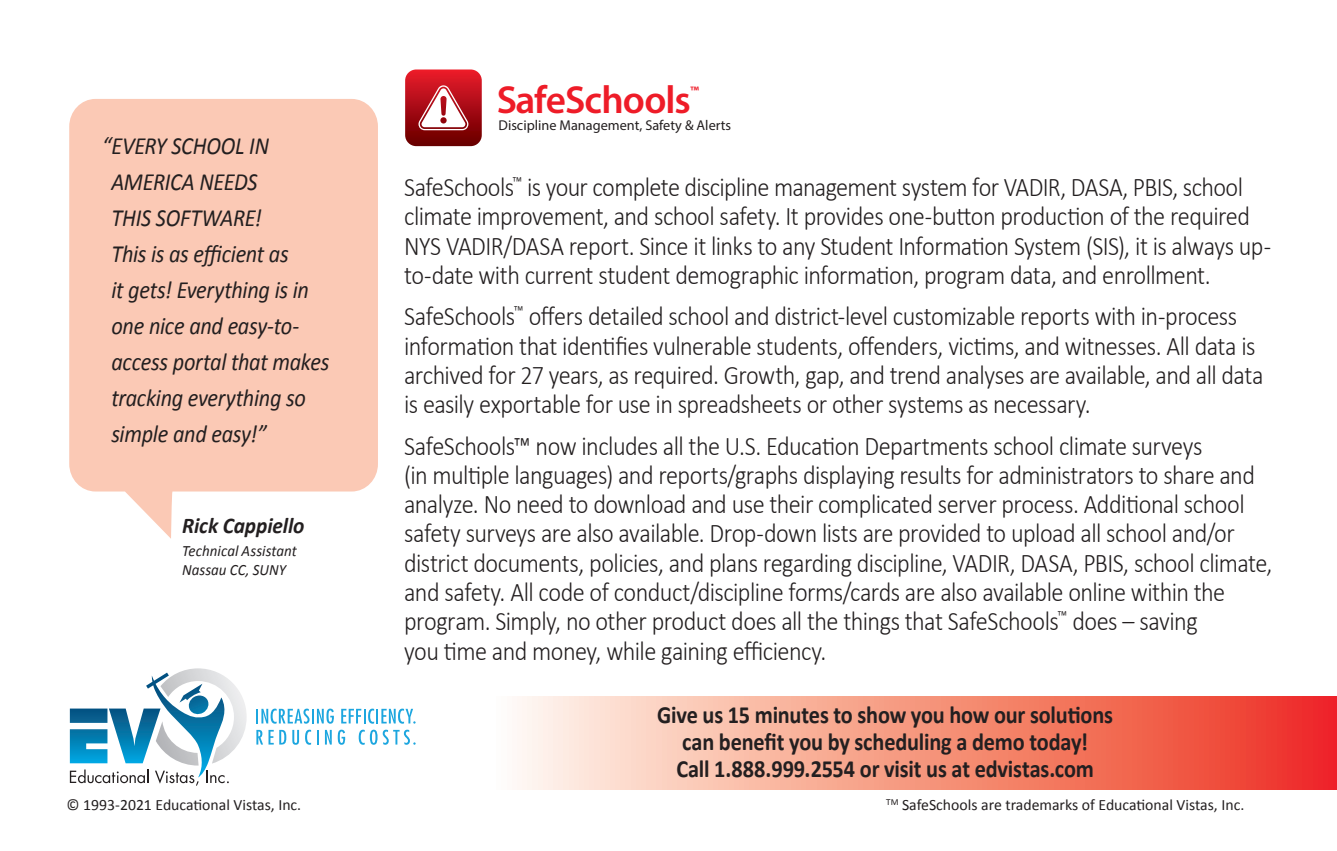
<style>
.page{position:relative;width:1337px;height:851px;background:#fff}
.page>*{position:absolute;margin:0;border:0;box-sizing:border-box;transform-origin:0 0}
.t1{font:600 39.15px "Myriad Pro";letter-spacing:-.03em;color:#ee1c28}
.t2{font:300 27px/29.2px "Calibri";letter-spacing:-.025em;color:#231f20;scale:.9 1}
.t3{font:italic 24.75px/36px "Calibri";letter-spacing:-.015em;color:#231f20;scale:.9 1}
.t4{font:700 24.75px/27px "Calibri";letter-spacing:-.01em;color:#231f20;text-align:center;scale:.9 1}
.t5{font:italic 700 22.5px "Calibri";letter-spacing:-.005em;color:#231f20;scale:.95 1}
.t6{font:15.75px "Calibri";color:#231f20}
.t7{font:italic 15.75px "Calibri";color:#231f20;scale:.95 1}
.t8{font:14.17px "Myriad Pro";color:#231f20}
.t9{font:600 13.95px "Myriad Pro";color:#ee1c28}
</style>
<div class="page">
<svg style="left:405px;top:69px;width:77px;height:77px"></svg>
<svg style="left:69px;top:696px;width:1267px;height:93px"></svg>
<svg style="left:70px;top:668px;width:177px;height:117px"></svg>
<svg style="left:256px;top:708px;width:78px;height:15px"></svg>
<svg style="left:341px;top:708px;width:74px;height:15px"></svg>
<svg style="left:256px;top:729px;width:30px;height:15px"></svg>
<svg style="left:292px;top:729px;width:7px;height:15px"></svg>
<svg style="left:305px;top:729px;width:6px;height:15px"></svg>
<svg style="left:317px;top:729px;width:1px;height:15px"></svg>
<svg style="left:325px;top:729px;width:7px;height:15px"></svg>
<svg style="left:338px;top:729px;width:7px;height:15px"></svg>
<svg style="left:359px;top:729px;width:18px;height:15px"></svg>
<svg style="left:383px;top:729px;width:32px;height:15px"></svg>
<svg style="left:69px;top:99px;width:309px;height:439px;background:#fbcebc"></svg>
<p class="t3" style="left:111px;top:127px;width:244px;text-indent:-9px">“EVERY SCHOOL IN<br>AMERICA NEEDS<br>THIS SOFTWARE!<br>This is as efficient as<br>it gets! Everything is in one nice and easy-to&shy;access portal that makes tracking everything so simple and easy!”</p>
<p class="t5" style="left:182px;top:511px;width:130px">Rick Cappiello</p>
<p class="t7" style="left:182px;top:540px;width:122px">Technical Assistant</p>
<p class="t7" style="left:182px;top:559px;width:111px">Nassau CC, SUNY</p>
<p class="t1" style="left:497px;top:74px;width:195px">SafeSchools</p>
<p class="t9" style="left:690px;top:82px;width:10px">™</p>
<p class="t8" style="left:498px;top:117px;width:234px">Discipline Management, Safety &amp; Alerts</p>
<p class="t2" style="left:404px;top:171px;width:964px">SafeSchools<sup>™</sup> is your complete discipline management system for VADIR, DASA, PBIS, school climate improvement, and school safety. It provides one-button production of the required NYS VADIR/DASA report. Since it links to any Student Information System (SIS), it is always up&shy;to-date with current student demographic information, program data, and enrollment.</p>
<p class="t2" style="left:404px;top:300px;width:956px">SafeSchools<sup>™</sup> offers detailed school and district-level customizable reports with in-process information that identifies vulnerable students, offenders, victims, and witnesses. All data is archived for 27 years, as required. Growth, gap, and trend analyses are available, and all data is easily exportable for use in spreadsheets or other systems as necessary.</p>
<p class="t2" style="left:404px;top:430px;width:966px">SafeSchools™ now includes all the U.S. Education Departments school climate surveys<br>(in multiple languages) and reports/graphs displaying results for administrators to share and analyze. No need to download and use their complicated server process. Additional school safety surveys are also available. Drop-down lists are provided to upload all school and/or district documents, policies, and plans regarding discipline, VADIR, DASA, PBIS, school climate, and safety. All code of conduct/discipline forms/cards are also available online within the program. Simply, no other product does all the things that SafeSchools<sup>™</sup> does – saving<br>you time and money, while gaining efficiency.</p>
<p class="t4" style="left:657px;top:701px;width:508px">Give us 15 minutes to show you how our solutions can benefit you by scheduling a demo today!</p>
<p class="t4" style="left:676px;top:755px;width:465px">Call 1.888.999.2554 or visit us at edvistas.com</p>
<p class="t6" style="left:67px;top:795px;width:236px">© 1993-2021 Educational Vistas, Inc.</p>
<p class="t6" style="left:886px;top:795px;width:359px"><sup>TM</sup> SafeSchools are trademarks of Educational Vistas, Inc.</p>
</div>
